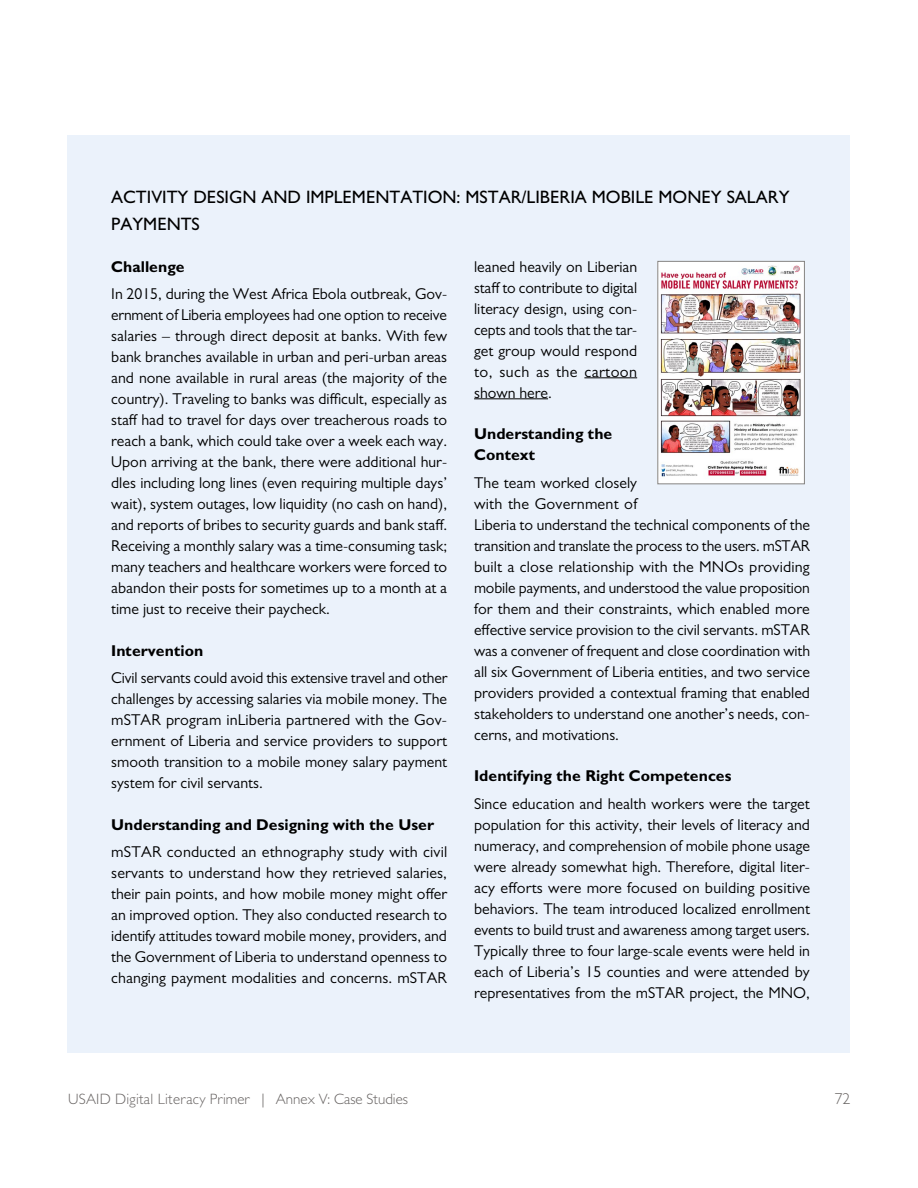
<style>
.page{position:relative;width:918px;height:1188px;background:#fff}
.page>*{position:absolute;margin:0;border:0;box-sizing:border-box;transform-origin:0 0}
.t1{font:500 18px/27px "Gill Sans";color:#000}
.t2{font:15.75px/21px "Gill Sans";color:#000;text-align:justify}
.t3{font:700 15.75px/21px "Gill Sans";color:#000}
.t4{font:300 15.75px "Gill Sans";color:#686463}
.t5{font:300 15px "Gill Sans";color:#686463}
</style>
<div class="page">
<div style="left:68px;top:135px;width:782px;height:918px;background:#ebf2fb"></div>
<hr style="left:584px;top:377px;width:53px;height:1px;background:#000">
<hr style="left:474px;top:398px;width:74px;height:1px;background:#000">
<img style="left:659px;top:263px;width:144px;height:219px">
<div style="left:657px;top:261px;width:148px;height:223px;border:1px solid #858482"></div>
<h3 class="t1" style="left:111px;top:184px;width:680px">ACTIVITY DESIGN AND IMPLEMENTATION: MSTAR/LIBERIA MOBILE MONEY SALARY<br>PAYMENTS</h3>
<p class="t3" style="left:111px;top:256px;width:75px">Challenge</p>
<p class="t2" style="left:111px;top:284px;width:338px">In 2015, during the West Africa Ebola outbreak, Gov&shy;ernment of Liberia employees had one option to receive salaries – through direct deposit at banks. With few bank branches available in urban and peri-urban areas and none available in rural areas (the majority of the country). Traveling to banks was difficult, especially as staff had to travel for days over treacherous roads to reach a bank, which could take over a week each way.<br>Upon arriving at the bank, there were additional hur&shy;dles including long lines (even requiring multiple days’ wait), system outages, low liquidity (no cash on hand), and reports of bribes to security guards and bank staff.<br>Receiving a monthly salary was a time-consuming task; many teachers and healthcare workers were forced to abandon their posts for sometimes up to a month at a time just to receive their paycheck.</p>
<p class="t3" style="left:111px;top:640px;width:94px">Intervention</p>
<p class="t2" style="left:111px;top:668px;width:338px">Civil servants could avoid this extensive travel and other challenges by accessing salaries via mobile money. The mSTAR program inLiberia partnered with the Gov&shy;ernment of Liberia and service providers to support smooth transition to a mobile money salary payment system for civil servants.</p>
<p class="t3" style="left:111px;top:814px;width:324px">Understanding and Designing with the User</p>
<p class="t2" style="left:111px;top:842px;width:338px">mSTAR conducted an ethnography study with civil servants to understand how they retrieved salaries, their pain points, and how mobile money might offer an improved option. They also conducted research to identify attitudes toward mobile money, providers, and the Government of Liberia to understand openness to changing payment modalities and concerns. mSTAR</p>
<p class="t2" style="left:474px;top:256px;width:165px">leaned heavily on Liberian staff to contribute to digital literacy design, using con&shy;cepts and tools that the tar&shy;get group would respond to, such as the cartoon shown here.</p>
<p class="t3" style="left:474px;top:423px;width:140px">Understanding the<br>Context</p>
<p class="t2" style="left:474px;top:472px;width:337px;text-align:left">The team worked closely<br>with the Government of<br>Liberia to understand the technical components of the transition and translate the process to the users. mSTAR built a close relationship with the MNOs providing mobile payments, and understood the value proposition for them and their constraints, which enabled more effective service provision to the civil servants. mSTAR was a convener of frequent and close coordination with all six Government of Liberia entities, and two service providers provided a contextual framing that enabled stakeholders to understand one another’s needs, con&shy;cerns, and motivations.</p>
<p class="t3" style="left:474px;top:765px;width:259px">Identifying the Right Competences</p>
<p class="t2" style="left:474px;top:793px;width:338px">Since education and health workers were the target population for this activity, their levels of literacy and numeracy, and comprehension of mobile phone usage were already somewhat high. Therefore, digital liter&shy;acy efforts were more focused on building positive behaviors. The team introduced localized enrollment events to build trust and awareness among target users.<br>Typically three to four large-scale events were held in each of Liberia’s 15 counties and were attended by representatives from the mSTAR project, the MNO,</p>
<p class="t5" style="left:68px;top:1090px;width:342px">USAID Digital Literacy Primer | Annex V: Case Studies</p>
<p class="t4" style="left:835px;top:1090px;width:17px">72</p>
</div>
